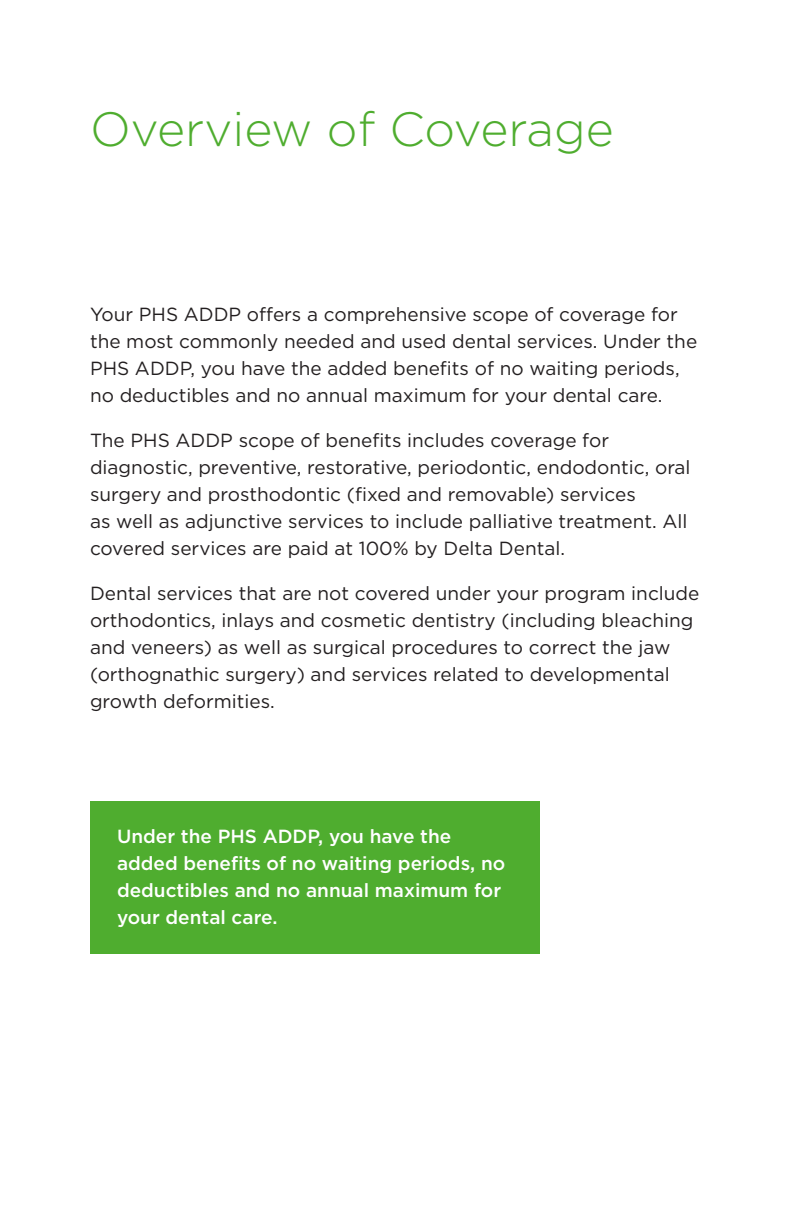
<style>
.page{position:relative;width:792px;height:1224px;background:#fff}
.page>*{position:absolute;margin:0;border:0;box-sizing:border-box;transform-origin:0 0}
.t1{font:300 48px "Gotham";color:#4fad2f}
.Body_Copy__0_125{font:19px/27px "Gotham";color:#231f20}
.Call_Out{font:500 19px/27px "Gotham";color:#fff}
</style>
<div class="page">
<div style="left:90px;top:801px;width:450px;height:153px;background:#4fad2f"></div>
<p class="t1" style="left:90px;top:99px;width:525px">Overview of Coverage</p>
<p class="Body_Copy__0_125" style="left:90px;top:301px;width:609px">Your PHS ADDP offers a comprehensive scope of coverage for the most commonly needed and used dental services. Under the PHS ADDP, you have the added benefits of no waiting periods, no deductibles and no annual maximum for your dental care.</p>
<p class="Body_Copy__0_125" style="left:90px;top:427px;width:602px">The PHS ADDP scope of benefits includes coverage for diagnostic, preventive, restorative, periodontic, endodontic, oral surgery and prosthodontic (fixed and removable) services<br>as well as adjunctive services to include palliative treatment. All covered services are paid at 100% by Delta Dental.</p>
<p class="Body_Copy__0_125" style="left:90px;top:580px;width:611px">Dental services that are not covered under your program include orthodontics, inlays and cosmetic dentistry (including bleaching and veneers) as well as surgical procedures to correct the jaw (orthognathic surgery) and services related to developmental growth deformities.</p>
<p class="Call_Out" style="left:117px;top:823px;width:390px">Under the PHS ADDP, you have the added benefits of no waiting periods, no deductibles and no annual maximum for your dental care.</p>
</div>
